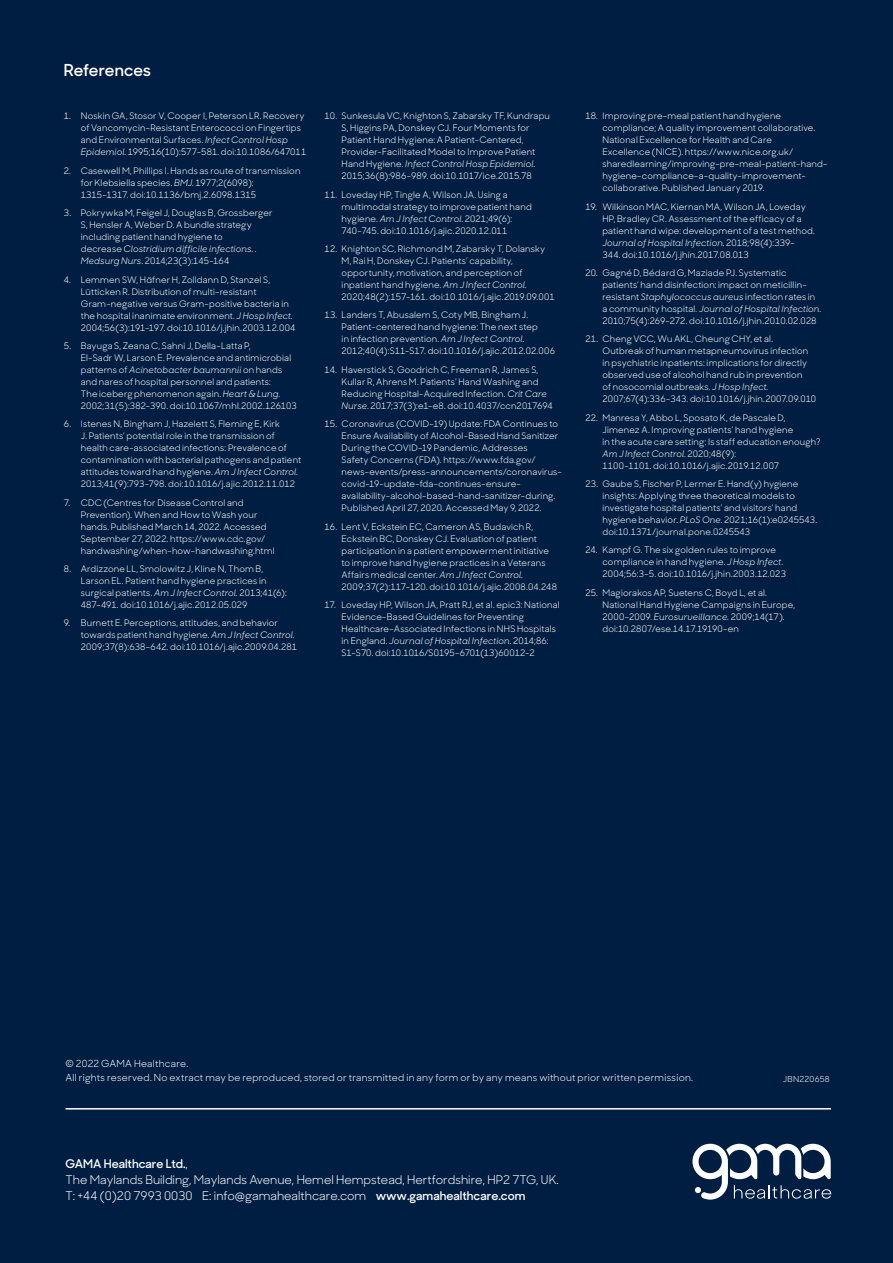
<style>
.page{position:relative;width:893px;height:1263px;background:#001e42}
.page>*{position:absolute;margin:0;border:0;box-sizing:border-box;transform-origin:0 0}
.t1{font:600 16.5px "Sharp Sans Display No 1";color:#fff}
.t2{font:12px/15.8px "Sharp Sans Display No 1";color:#fff}
.t3{font:9.75px/13.5px "Sharp Sans Display No 1";letter-spacing:.025em;color:#fff}
.t4{font:9px/12px "Sharp Sans Display No 1";letter-spacing:.02em;color:#fff}
.t5{font:8.25px "Sharp Sans Display No 1";letter-spacing:.03em;color:#fff}
.s1{font-style:italic}
.s2{font-weight:600}
</style>
<div class="page">
<svg style="left:692px;top:1144px;width:139px;height:55px"></svg>
<hr style="left:66px;top:1108px;width:765px;height:1px;background:#fff">
<h1 class="t1" style="left:64px;top:57px;width:89px">References</h1>
<p class="t4" style="left:81px;top:109px;width:227px;text-indent:-17px">1. Noskin GA, Stosor V, Cooper I, Peterson LR. Recovery of Vancomycin-Resistant Enterococci on Fingertips and Environmental Surfaces. <span class="s1">Infect Control Hosp Epidemiol</span>. 1995;16(10):577-581. doi:10.1086/647011</p>
<p class="t4" style="left:81px;top:164px;width:221px;text-indent:-17px">2. Casewell M, Phillips I. Hands as route of transmission for Klebsiella species. <span class="s1">BMJ</span>. 1977;2(6098):<br>1315-1317. doi:10.1136/bmj.2.6098.1315</p>
<p class="t4" style="left:81px;top:206px;width:193px;text-indent:-17px">3. Pokrywka M, Feigel J, Douglas B, Grossberger S, Hensler A, Weber D. A bundle strategy including patient hand hygiene to<br>decrease <span class="s1">Clostridium difficile infections. .<br>Medsurg Nurs</span>. 2014;23(3):145-164</p>
<p class="t4" style="left:81px;top:273px;width:216px;text-indent:-17px">4. Lemmen SW, Häfner H, Zolldann D, Stanzel S, Lütticken R. Distribution of multi-resistant Gram-negative versus Gram-positive bacteria in the hospital inanimate environment. <span class="s1">J Hosp Infect.<br></span>2004;56(3):191-197. doi:10.1016/j.jhin.2003.12.004</p>
<p class="t4" style="left:81px;top:339px;width:218px;text-indent:-17px">5. Bayuga S, Zeana C, Sahni J, Della-Latta P,<br>El-Sadr W, Larson E. Prevalence and antimicrobial patterns of <span class="s1">Acinetobacter baumannii</span> on hands and nares of hospital personnel and patients:<br>The iceberg phenomenon again. <span class="s1">Heart &amp; Lung</span>.<br>2002;31(5):382-390. doi:10.1067/mhl.2002.126103</p>
<p class="t4" style="left:81px;top:417px;width:222px;text-indent:-17px">6. Istenes N, Bingham J, Hazelett S, Fleming E, Kirk<br>J. Patients’ potential role in the transmission of health care-associated infections: Prevalence of contamination with bacterial pathogens and patient attitudes toward hand hygiene. <span class="s1">Am J Infect Control</span>.<br>2013;41(9):793-798. doi:10.1016/j.ajic.2012.11.012</p>
<p class="t4" style="left:81px;top:496px;width:195px;text-indent:-17px">7. CDC (Centres for Disease Control and Prevention). When and How to Wash your hands. Published March 14, 2022. Accessed September 27, 2022. https://www.cdc.gov/ handwashing/when-how-handwashing.html</p>
<p class="t4" style="left:81px;top:562px;width:207px;text-indent:-17px">8. Ardizzone LL, Smolowitz J, Kline N, Thom B, Larson EL. Patient hand hygiene practices in surgical patients. <span class="s1">Am J Infect Control.</span> 2013;41(6):<br>487-491. doi:10.1016/j.ajic.2012.05.029</p>
<p class="t4" style="left:81px;top:616px;width:218px;text-indent:-17px">9. Burnett E. Perceptions, attitudes, and behavior towards patient hand hygiene. <span class="s1">Am J Infect Control</span>.<br>2009;37(8):638-642. doi:10.1016/j.ajic.2009.04.281</p>
<p class="t4" style="left:342px;top:109px;width:210px;text-indent:-17px">10. Sunkesula VC, Knighton S, Zabarsky TF, Kundrapu S, Higgins PA, Donskey CJ. Four Moments for Patient Hand Hygiene: A Patient-Centered, Provider-Facilitated Model to Improve Patient Hand Hygiene. <span class="s1">Infect Control Hosp Epidemiol</span>.<br>2015;36(8):986-989. doi:10.1017/ice.2015.78</p>
<p class="t4" style="left:342px;top:188px;width:192px;text-indent:-17px">11. Loveday HP, Tingle A, Wilson JA. Using a multimodal strategy to improve patient hand hygiene. <span class="s1">Am J Infect Control</span>. 2021;49(6):<br>740-745. doi:10.1016/j.ajic.2020.12.011</p>
<p class="t4" style="left:342px;top:242px;width:215px;text-indent:-17px">12. Knighton SC, Richmond M, Zabarsky T, Dolansky M, Rai H, Donskey CJ. Patients’ capability, opportunity, motivation, and perception of inpatient hand hygiene. <span class="s1">Am J Infect Control.<br></span>2020;48(2):157-161. doi:10.1016/j.ajic.2019.09.001</p>
<p class="t4" style="left:342px;top:308px;width:215px;text-indent:-17px">13. Landers T, Abusalem S, Coty MB, Bingham J.<br>Patient-centered hand hygiene: The next step<br>in infection prevention. <span class="s1">Am J Infect Control.<br></span>2012;40(4):S11-S17. doi:10.1016/j.ajic.2012.02.006</p>
<p class="t4" style="left:342px;top:363px;width:213px;text-indent:-17px">14. Haverstick S, Goodrich C, Freeman R, James S, Kullar R, Ahrens M. Patients’ Hand Washing and Reducing Hospital-Acquired Infection. <span class="s1">Crit Care Nurse</span>. 2017;37(3):e1-e8. doi:10.4037/ccn2017694</p>
<p class="t4" style="left:342px;top:417px;width:222px;text-indent:-17px">15. Coronavirus (COVID-19) Update: FDA Continues to Ensure Availability of Alcohol-Based Hand Sanitizer During the COVID-19 Pandemic, Addresses<br>Safety Concerns (FDA). https://www.fda.gov/ news-events/press-announcements/coronavirus&shy;covid-19-update-fda-continues-ensure&shy;availability-alcohol-based-hand-sanitizer-during.<br>Published April 27, 2020. Accessed May 9, 2022.</p>
<p class="t4" style="left:342px;top:520px;width:217px;text-indent:-17px">16. Lent V, Eckstein EC, Cameron AS, Budavich R, Eckstein BC, Donskey CJ. Evaluation of patient participation in a patient empowerment initiative to improve hand hygiene practices in a Veterans Affairs medical center. <span class="s1">Am J Infect Control.<br></span>2009;37(2):117-120. doi:10.1016/j.ajic.2008.04.248</p>
<p class="t4" style="left:342px;top:598px;width:220px;text-indent:-17px">17. Loveday HP, Wilson JA, Pratt RJ, et al. epic3: National Evidence-Based Guidelines for Preventing Healthcare-Associated Infections in NHS Hospitals in England. <span class="s1">Journal of Hospital Infection</span>. 2014;86:<br>S1-S70. doi:10.1016/S0195-6701(13)60012-2</p>
<p class="t4" style="left:602px;top:109px;width:226px;text-indent:-17px">18. Improving pre-meal patient hand hygiene compliance; A quality improvement collaborative.<br>National Excellence for Health and Care<br>Excellence (NICE). https://www.nice.org.uk/ sharedlearning/improving-pre-meal-patient-hand&shy;hygiene-compliance-a-quality-improvement&shy;collaborative. Published January 2019.</p>
<p class="t4" style="left:602px;top:200px;width:214px;text-indent:-17px">19. Wilkinson MAC, Kiernan MA, Wilson JA, Loveday HP, Bradley CR. Assessment of the efficacy of a patient hand wipe: development of a test method.<br><span class="s1">Journal of Hospital Infection</span>. 2018;98(4):339- 344. doi:10.1016/j.jhin.2017.08.013</p>
<p class="t4" style="left:602px;top:266px;width:220px;text-indent:-17px">20. Gagné D, Bédard G, Maziade PJ. Systematic patients’ hand disinfection: impact on meticillin&shy;resistant <span class="s1">Staphylococcus aureus</span> infection rates in a community hospital. <span class="s1">Journal of Hospital Infection</span>.<br>2010;75(4):269-272. doi:10.1016/j.jhin.2010.02.028</p>
<p class="t4" style="left:602px;top:332px;width:215px;text-indent:-17px">21. Cheng VCC, Wu AKL, Cheung CHY, et al.<br>Outbreak of human metapneumovirus infection in psychiatric inpatients: implications for directly observed use of alcohol hand rub in prevention<br>of nosocomial outbreaks. <span class="s1">J Hosp Infect.<br></span>2007;67(4):336-343. doi:10.1016/j.jhin.2007.09.010</p>
<p class="t4" style="left:602px;top:411px;width:220px;text-indent:-17px">22. Manresa Y, Abbo L, Sposato K, de Pascale D, Jimenez A. Improving patients’ hand hygiene<br>in the acute care setting: Is staff education enough?<br><span class="s1">Am J Infect Control</span>. 2020;48(9):<br>1100-1101. doi:10.1016/j.ajic.2019.12.007</p>
<p class="t4" style="left:602px;top:477px;width:216px;text-indent:-17px">23. Gaube S, Fischer P, Lermer E. Hand(y) hygiene insights: Applying three theoretical models to investigate hospital patients’ and visitors’ hand hygiene behavior. <span class="s1">PLoS One</span>. 2021;16(1):e0245543. doi:10.1371/journal.pone.0245543</p>
<p class="t4" style="left:602px;top:543px;width:185px;text-indent:-17px">24. Kampf G. The six golden rules to improve compliance in hand hygiene. <span class="s1">J Hosp Infect</span>.<br>2004;56:3-5. doi:10.1016/j.jhin.2003.12.023</p>
<p class="t4" style="left:602px;top:586px;width:194px;text-indent:-17px">25. Magiorakos AP, Suetens C, Boyd L, et al.<br>National Hand Hygiene Campaigns in Europe, 2000-2009. <span class="s1">Eurosurveillance.</span> 2009;14(17). doi:10.2807/ese.14.17.19190-en</p>
<p class="t3" style="left:66px;top:1056px;width:629px">© 2022 GAMA Healthcare.<br>All rights reserved. No extract may be reproduced, stored or transmitted in any form or by any means without prior written permission.</p>
<h2 class="t2" style="left:66px;top:1155px;width:495px"><span class="s2">GAMA Healthcare Ltd.</span>,<br>The Maylands Building, Maylands Avenue, Hemel Hempstead, Hertfordshire, HP2 7TG, UK.<br>T: +44 (0)20 7993 0030 E: info@gamahealthcare.com <span class="s2">www.gamahealthcare.com</span></h2>
<p class="t5" style="left:783px;top:1072px;width:48px">JBN220658</p>
</div>
